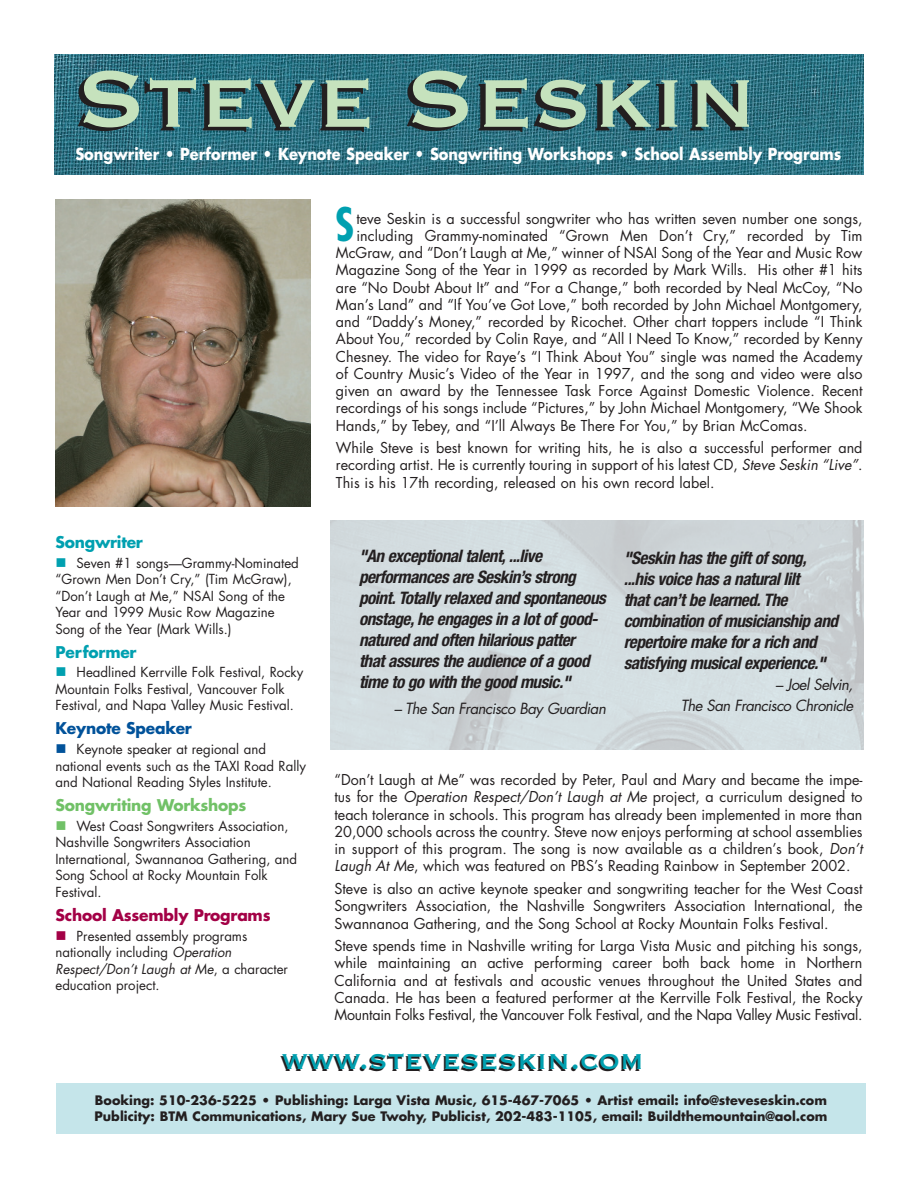
<style>
.page{position:relative;width:918px;height:1188px;background:#fff}
.page>*{position:absolute;margin:0;border:0;box-sizing:border-box;transform-origin:0 0}
.t1{font:105.75px "Copperplate Thirty One BC";color:#c6e2bd}
.t2{font:700 condensed 45px "Futura";color:#00a0b0}
.t3{font:33.75px "Copperplate Thirty One BC";color:#00a0b0}
.t4{font:italic 700 condensed 17.25px/21px "Helvetica Neue";letter-spacing:-.03em;color:#231f20}
.t5{font:700 16.2px "Futura";color:#fff;scale:.9 1}
.t6{font:700 15.75px "Futura";letter-spacing:-.015em;color:#a30146}
.t7{font:700 15.75px "Futura";letter-spacing:-.015em;color:#71c167}
.t8{font:700 15.75px "Futura";letter-spacing:-.015em;color:#00a0b0}
.t9{font:700 15.75px "Futura";letter-spacing:-.015em;color:#01529a}
.t10{font:italic 15px/21px "Futura";color:#231f20;text-align:right}
.t11{font:14.7px/17.2px "Futura";color:#231f20;text-align:justify}
.t12{font:13.5px/16.5px "Futura";color:#231f20}
.t13{font:700 12.75px/16.6px "Futura";color:#231f20}
.s1{font-style:italic}
</style>
<div class="page">
<img style="left:54px;top:54px;width:810px;height:121px">
<div style="left:56px;top:1083px;width:810px;height:51px;background:#c5e5ea"></div>
<img style="left:56px;top:199px;width:255px;height:308px">
<img style="left:331px;top:520px;width:533px;height:230px">
<h1 class="t1" style="left:76px;top:28px;width:683px">Steve Seskin</h1>
<p class="t5" style="left:75px;top:147px;width:853px">Songwriter • Performer • Keynote Speaker • Songwriting Workshops • School Assembly Programs</p>
<p class="t8" style="left:56px;top:535px;width:89px">Songwriter</p>
<p class="t12" style="left:56px;top:555px;width:245px;text-indent:21px">Seven #1 songs—Grammy-Nominated “Grown Men Don’t Cry,” (Tim McGraw), “Don’t Laugh at Me,” NSAI Song of the Year and 1999 Music Row Magazine Song of the Year (Mark Wills.)</p>
<p class="t8" style="left:56px;top:645px;width:83px">Performer</p>
<p class="t12" style="left:56px;top:665px;width:249px;text-indent:21px">Headlined Kerrville Folk Festival, Rocky<br>Mountain Folks Festival, Vancouver Folk<br>Festival, and Napa Valley Music Festival.</p>
<p class="t9" style="left:56px;top:721px;width:138px">Keynote Speaker</p>
<p class="t12" style="left:56px;top:742px;width:252px;text-indent:21px">Keynote speaker at regional and national events such as the TAXI Road Rally and National Reading Styles Institute.</p>
<p class="t7" style="left:56px;top:798px;width:193px">Songwriting Workshops</p>
<p class="t12" style="left:56px;top:819px;width:243px;text-indent:21px">West Coast Songwriters Association,<br>Nashville Songwriters Association<br>International, Swannanoa Gathering, and<br>Song School at Rocky Mountain Folk<br>Festival.</p>
<p class="t6" style="left:56px;top:908px;width:217px">School Assembly Programs</p>
<p class="t12" style="left:55px;top:929px;width:234px;text-indent:21px">Presented assembly programs nationally including <span class="s1">Operation<br>Respect/Don’t Laugh at Me</span>, a c h a r a c te r education project.</p>
<h2 class="t2" style="left:335px;top:204px;width:21px">S</h2>
<p class="t11" style="left:356px;top:211px;width:508px">teve Seskin is a successful songwriter who has written seven number one songs,</p>
<p class="t11" style="left:356px;top:228px;width:508px">including Grammy-nominated “Grown Men Don’t Cry,” recorded by Tim</p>
<p class="t11" style="left:336px;top:245px;width:528px">McGraw, and “Don’t Laugh at Me,” winner of NSAI Song of the Year and Music Row</p>
<p class="t11" style="left:336px;top:263px;width:528px">Magazine Song of the Year in 1999 as recorded by Mark Wills. His other #1 hits</p>
<p class="t11" style="left:336px;top:280px;width:528px">are “No Doubt About It” and “For a Change,” both recorded by Neal McCoy, “No</p>
<p class="t11" style="left:336px;top:297px;width:528px">Man’s Land” and “If You’ve Got Love,” both recorded by John Michael Montgomery,</p>
<p class="t11" style="left:336px;top:314px;width:528px">and “Daddy’s Money,” recorded by Ricochet. Other chart toppers include “I Think</p>
<p class="t11" style="left:336px;top:332px;width:528px">About You,” recorded by Colin Raye, and “All I Need To Know,” recorded by Kenny</p>
<p class="t11" style="left:336px;top:349px;width:528px">Chesney. The video for Raye’s “I Think About You” single was named the Academy</p>
<p class="t11" style="left:336px;top:366px;width:528px">of Country Music’s Video of the Year in 1997, and the song and video were also</p>
<p class="t11" style="left:336px;top:383px;width:528px">given an award by the Tennessee Task Force Against Domestic Violence. Recent</p>
<p class="t11" style="left:336px;top:401px;width:528px">recordings of his songs include “Pictures,” by John Michael Montgomery, “We Shook</p>
<p class="t11" style="left:336px;top:418px;width:473px">Hands,” by Tebey, and “I’ll Always Be There For You,” by Brian McComas.</p>
<p class="t11" style="left:336px;top:440px;width:528px">While Steve is best known for writing hits, he is also a successful performer and recording artist. He is currently touring in support of his latest CD, <span class="s1">Steve Seskin “Live”</span>.<br>This is his 17th recording, released on his own record label.</p>
<p class="t4" style="left:359px;top:547px;width:252px">"An exceptionaltalent, ...live performances are Seskin’s strong point. Totally relaxed and spontaneous onstage, he engages in a lot of good&shy;natured and often hilarious patter<br>that assures the audience of a good time to go with the good music."</p>
<p class="t10" style="left:394px;top:699px;width:216px">– The San Francisco Bay Guardian</p>
<p class="t4" style="left:624px;top:549px;width:219px">"Seskin has the gift of song, ...his voice has a naturallilt<br>that can’t be learned. The combination of musicianship and repertoire make fora rich and satisfying musicalexperience."</p>
<p class="t10" style="left:681px;top:676px;width:176px">– Joel Selvin,<br>The San Francisco Chronicle</p>
<p class="t11" style="left:334px;top:772px;width:532px;text-align:left">“Don’t Laugh at Me” was recorded by Peter, Paul and Mary and became the impe&shy;tus for the <span class="s1">Operation Respect/Don’t Laugh at Me</span> project, a curriculum designed to teach tolerance in schools. This program has already been implemented in more than 20,000 schools across the country. Steve now enjoys performing at school assemblies in support of this program. The song is now available as a children’s book, <span class="s1">Don’t Laugh At Me</span>, which was featured on PBS’s Reading Rainbow in September 2002.</p>
<p class="t11" style="left:335px;top:881px;width:530px">Steve is also an active keynote speaker and songwriting teacher for the West Coast Songwriters Association, the Nashville Songwriters Association International, the Swannanoa Gathering, and the Song School at Rocky Mountain Folks Festival.</p>
<p class="t11" style="left:335px;top:938px;width:530px">Steve spends time in Nashville writing for Larga Vista Music and pitching his songs, while maintaining an active performing career both back home in Northern California and at festivals and acoustic venues throughout the United States and Canada. He has been a featured performer at the Kerrville Folk Festival, the Rocky Mountain Folks Festival, the Vancouver Folk Festival, and the Napa Valley Music Festival.</p>
<h3 class="t3" style="left:282px;top:1037px;width:364px">www.steveseskin.com</h3>
<p class="t13" style="left:95px;top:1093px;width:734px">Booking: 510-236-5225 • Publishing: Larga Vista Music, 615-467-7065 • Artist email: info@steveseskin.com<br>Publicity: BTM Communications, Mary Sue Twohy, Publicist, 202-483-1105, email: Buildthemountain@aol.com</p>
</div>
